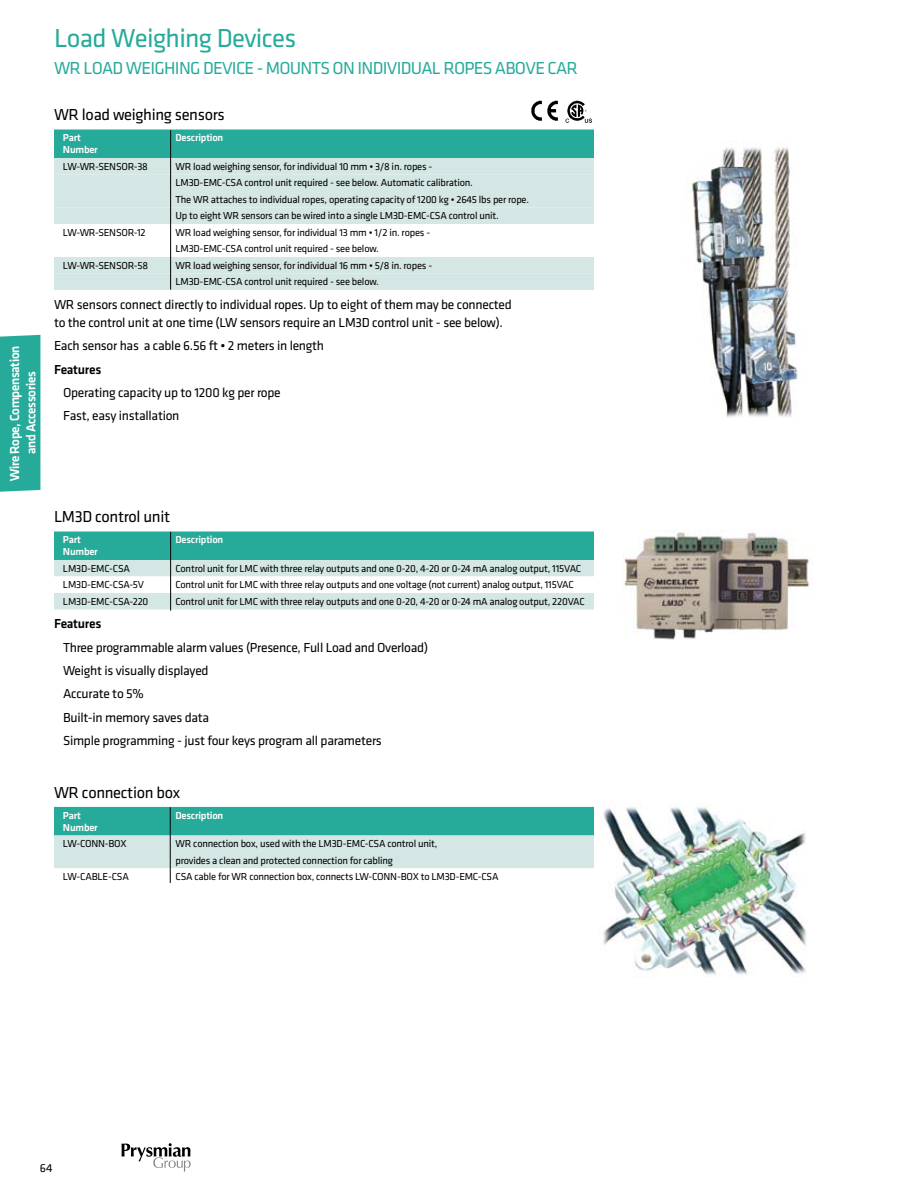
<style>
.page{position:relative;width:918px;height:1188px;background:#fff}
.page>*{position:absolute;margin:0;border:0;box-sizing:border-box;transform-origin:0 0}
.t1{font:27px "Klavika Basic";letter-spacing:-.025em;color:#26ab9a}
.t2{font:18px "Klavika Basic";letter-spacing:-.04em;color:#26ab9a}
.t3{font:16.5px "Klavika Basic";letter-spacing:-.02em;color:#000}
.t4{font:13.5px/23.4px "Klavika Basic";letter-spacing:-.02em;color:#000}
.t5{font:500 13.5px/16.5px "Klavika Basic";color:#fff;text-align:center}
.t6{font:500 13.5px "Klavika Basic";letter-spacing:-.02em;color:#000}
.t7{font:12px "Klavika Basic";color:#000}
.t8{font:10.5px/16.5px "Klavika Basic";letter-spacing:-.02em;color:#000}
.t9{font:500 10.5px "Klavika Basic";letter-spacing:-.02em;color:#fff}
</style>
<div class="page">
<svg style="left:122px;top:1143px;width:69px;height:29px"></svg>
<div style="left:0;top:335px;width:40px;height:157px;background:#26ab9a"></div>
<div style="left:54px;top:129px;width:540px;height:17px;background:#26ab9a"></div>
<div style="left:54px;top:145px;width:540px;height:13px;background:#26ab9a"></div>
<div style="left:54px;top:158px;width:540px;height:16px;background:#d4e7e4"></div>
<div style="left:54px;top:174px;width:540px;height:17px;background:#d4e7e4"></div>
<div style="left:54px;top:191px;width:540px;height:16px;background:#d4e7e4"></div>
<div style="left:54px;top:207px;width:540px;height:17px;background:#d4e7e4"></div>
<div style="left:54px;top:257px;width:540px;height:16px;background:#d4e7e4"></div>
<div style="left:54px;top:273px;width:540px;height:17px;background:#d4e7e4"></div>
<div style="left:54px;top:531px;width:540px;height:17px;background:#26ab9a"></div>
<div style="left:54px;top:547px;width:540px;height:13px;background:#26ab9a"></div>
<div style="left:54px;top:560px;width:540px;height:16px;background:#d4e7e4"></div>
<div style="left:54px;top:593px;width:540px;height:16px;background:#d4e7e4"></div>
<div style="left:54px;top:807px;width:540px;height:16px;background:#26ab9a"></div>
<div style="left:54px;top:822px;width:540px;height:14px;background:#26ab9a"></div>
<div style="left:54px;top:835px;width:540px;height:17px;background:#d4e7e4"></div>
<div style="left:54px;top:852px;width:540px;height:16px;background:#d4e7e4"></div>
<img style="left:691px;top:147px;width:107px;height:271px">
<img style="left:603px;top:804px;width:204px;height:173px">
<img style="left:622px;top:532px;width:188px;height:107px">
<hr style="left:170px;top:807px;width:1px;height:76px;background:#000">
<hr style="left:170px;top:532px;width:1px;height:79px;background:#000">
<hr style="left:170px;top:130px;width:1px;height:160px;background:#000">
<img style="left:531px;top:101px;width:62px;height:22px">
<p class="t5" style="left:6px;top:481px;width:138px;rotate:-90deg">Wire Rope, Compensation and Accessories</p>
<h1 class="t1" style="left:54px;top:21px;width:244px">Load Weighing Devices</h1>
<h2 class="t2" style="left:54px;top:57px;width:40px">WR load</h2>
<h2 class="t2" style="left:126px;top:57px;width:11px">weighing</h2>
<h2 class="t2" style="left:203px;top:57px;width:75px">device - mounts</h2>
<h2 class="t2" style="left:333px;top:57px;width:33px">on indi</h2>
<h2 class="t2" style="left:387px;top:57px;width:20px">vidual</h2>
<h2 class="t2" style="left:443px;top:57px;width:11px">ropes</h2>
<h2 class="t2" style="left:495px;top:57px;width:64px">abovecar</h2>
<h3 class="t3" style="left:54px;top:104px;width:172px">WR load weighing sensors</h3>
<p class="t9" style="left:63px;top:131px;width:19px">Part</p>
<p class="t9" style="left:175px;top:131px;width:49px">Description</p>
<p class="t9" style="left:63px;top:143px;width:36px">Number</p>
<p class="t8" style="left:63px;top:158px;width:86px">LW-WR-SENSOR-38</p>
<p class="t8" style="left:175px;top:158px;width:355px">WR load weighing sensor, for individual 10 mm • 3/8 in. ropes -<br>LM3D-EMC-CSA control unit required - see below. Automatic calibration.<br>The WR attaches to individual ropes, operating capacity of 1200 kg • 2645 lbs per rope.<br>Up to eight WR sensors can be wired into a single LM3D-EMC-CSA control unit.</p>
<p class="t8" style="left:63px;top:224px;width:84px">LW-WR-SE NSOR-12</p>
<p class="t8" style="left:175px;top:224px;width:256px">WR load weighing sensor, for individual 13 mm • 1/2 in. ropes -<br>LM3D-EMC-CSA control unit required - see below.</p>
<p class="t8" style="left:63px;top:257px;width:87px">LW-WR-SENSOR-58</p>
<p class="t8" style="left:175px;top:257px;width:258px">WR load weighing sensor, for individual 16 mm • 5/8 in. ropes -<br>LM3D-EMC-CSA control unit required - see below.</p>
<p class="t4" style="left:54px;top:295px;width:459px;line-height:18px">WR sensors connect directly to individual ropes. Up to eight of them may be connected to the control unit at one time (LW sensors require an LM3D control unit - see below).</p>
<p class="t4" style="left:54px;top:334px;width:272px">Each sensor has a cable 6.56 ft • 2 meters in length</p>
<p class="t6" style="left:54px;top:360px;width:49px">Features</p>
<p class="t4" style="left:63px;top:380px;width:219px">Operating capacity up to 1200 kg per rope<br>Fast, easy installation</p>
<h3 class="t3" style="left:54px;top:506px;width:118px">LM3D control unit</h3>
<p class="t9" style="left:63px;top:533px;width:19px">Part</p>
<p class="t9" style="left:175px;top:533px;width:49px">Description</p>
<p class="t9" style="left:63px;top:545px;width:36px">Number</p>
<p class="t8" style="left:63px;top:560px;width:69px">LM3D-EMC-CSA</p>
<p class="t8" style="left:175px;top:560px;width:407px">Control unit for LMC with three relay outputs and one 0-20, 4-20 or 0-24 mA analog output, 115VAC</p>
<p class="t8" style="left:63px;top:576px;width:79px">LM3D-EMC-CSA-5V</p>
<p class="t8" style="left:175px;top:576px;width:400px">Control unit for LMC with three relay outputs and one voltage (not current) analog output, 115VAC</p>
<p class="t8" style="left:63px;top:593px;width:87px">LM3D-EMC-CSA-220</p>
<p class="t8" style="left:175px;top:593px;width:411px">Control unit for LMC with three relay outputs and one 0-20, 4-20 or 0-24 mA analog output, 220VAC</p>
<p class="t6" style="left:54px;top:615px;width:49px">Features</p>
<p class="t4" style="left:63px;top:635px;width:367px">Three programmable alarm values (Presence, Full Load and Overload)<br>Weight is visually displayed<br>Accurate to 5%<br>Built-in memory saves data<br>Simple programming - just four keys program all parameters</p>
<h3 class="t3" style="left:54px;top:782px;width:128px">WR connection box</h3>
<p class="t9" style="left:63px;top:808px;width:19px">Part</p>
<p class="t9" style="left:175px;top:808px;width:49px">Description</p>
<p class="t9" style="left:63px;top:820px;width:36px">Number</p>
<p class="t8" style="left:63px;top:835px;width:65px">LW-CONN-BOX</p>
<p class="t8" style="left:175px;top:835px;width:264px">WR connection box, used with the LM3D-EMC-CSA control unit, provides a clean and protected connection for cabling</p>
<p class="t8" style="left:63px;top:868px;width:67px">LW-CABLE-CSA</p>
<p class="t8" style="left:175px;top:868px;width:325px">CSA cable for WR connection box, connects LW-CONN-BOX to LM3D-EMC-CSA</p>
<p class="t7" style="left:40px;top:1160px;width:14px">64</p>
</div>
